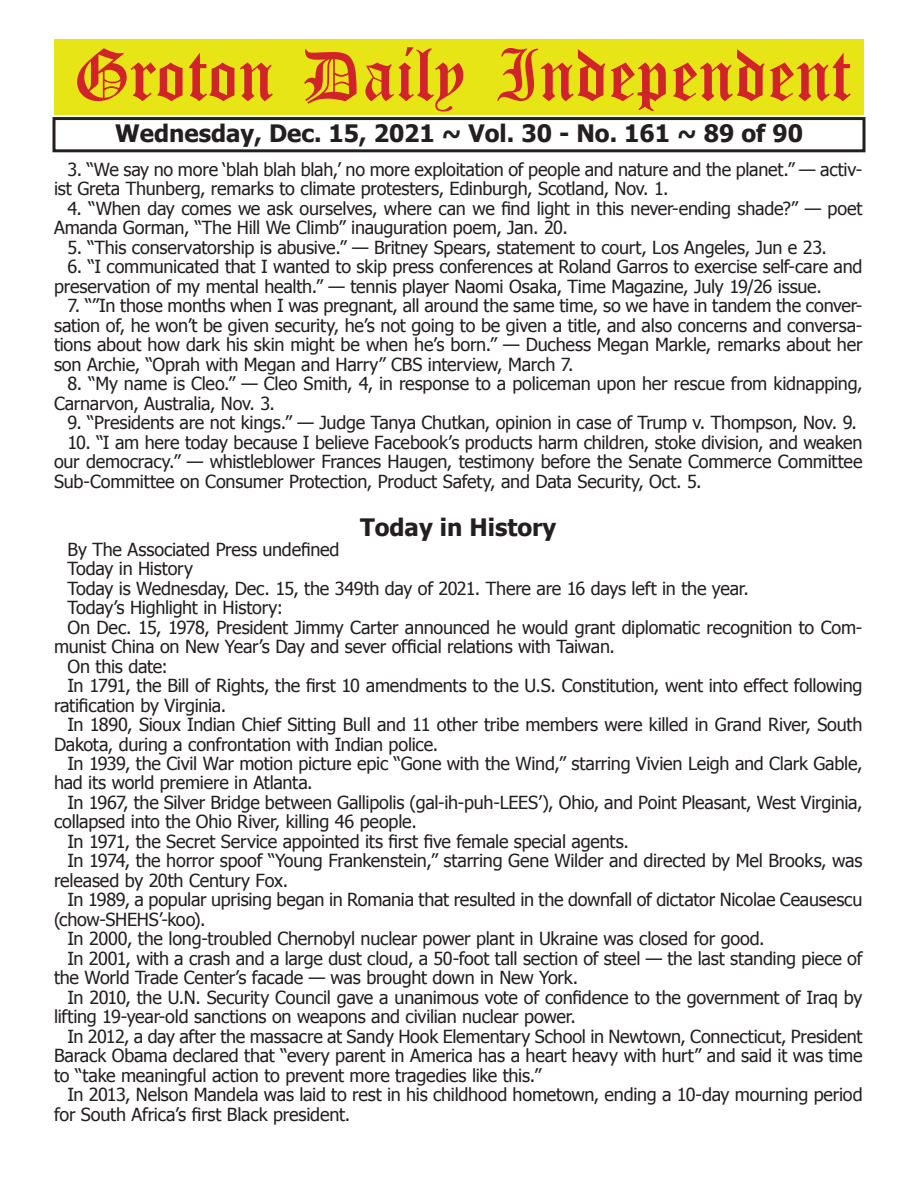
<style>
.page{position:relative;width:918px;height:1188px;background:#fff}
.page>*{position:absolute;margin:0;border:0;box-sizing:border-box;transform-origin:0 0}
.t1{font:54px "Old English Five";color:#d1232a}
.t2{font:700 24px "Tahoma";color:#231f20}
.t3{font:18px/19.5px "Tahoma";letter-spacing:-.015em;color:#231f20}
</style>
<div class="page">
<div style="left:52px;top:117px;width:814px;height:35px;border:3px solid #231f20"></div>
<div style="left:54px;top:40px;width:810px;height:75px;background:#e7e515"></div>
<h1 class="t1" style="left:73px;top:50px;width:779px">Groton Daily Independent</h1>
<h2 class="t2" style="left:115px;top:116px;width:689px">Wednesday, Dec. 15, 2021 ~ Vol. 30 - No. 161 ~ 89 of 90</h2>
<p class="t3" style="left:54px;top:159px;width:810px;text-indent:14px">3. “We say no more ‘blah blah blah,’ no more exploitation of people and nature and the planet.” — activ&shy;ist Greta Thunberg, remarks to climate protesters, Edinburgh, Scotland, Nov. 1.</p>
<p class="t3" style="left:54px;top:198px;width:810px;text-indent:14px">4. “When day comes we ask ourselves, where can we find light in this never-ending shade?” — poet<br>Amanda Gorman, “The Hill We Climb” inauguration poem, Jan. 20.</p>
<p class="t3" style="left:68px;top:237px;width:761px">5. “This conservatorship is abusive.” — Britney Spears, statement to court, Los Angeles, Jun e 23.</p>
<p class="t3" style="left:54px;top:256px;width:810px;text-indent:14px">6. “I communicated that I wanted to skip press conferences at Roland Garros to exercise self-care and preservation of my mental health.” — tennis player Naomi Osaka, Time Magazine, July 19/26 issue.</p>
<p class="t3" style="left:54px;top:295px;width:810px;text-align:justify;text-indent:14px">7. “”In those months when I was pregnant, all around the same time, so we have in tandem the conver&shy;sation of, he won’t be given security, he’s not going to be given a title, and also concerns and conversa&shy;tions about how dark his skin might be when he’s born.” — Duchess Megan Markle, remarks about her son Archie, “Oprah with Megan and Harry” CBS interview, March 7.</p>
<p class="t3" style="left:54px;top:373px;width:810px;text-indent:14px">8. “My name is Cleo.” — Cleo Smith, 4, in response to a policeman upon her rescue from kidnapping,<br>Carnarvon, Australia, Nov. 3.</p>
<p class="t3" style="left:68px;top:412px;width:791px">9. “Presidents are not kings.” — Judge Tanya Chutkan, opinion in case of Trump v. Thompson, Nov. 9.</p>
<p class="t3" style="left:54px;top:432px;width:810px;text-align:justify;text-indent:14px">10. “I am here today because I believe Facebook’s products harm children, stoke division, and weaken our democracy.” — whistleblower Frances Haugen, testimony before the Senate Commerce Committee Sub-Committee on Consumer Protection, Product Safety, and Data Security, Oct. 5.</p>
<h2 class="t2" style="left:360px;top:511px;width:198px">Today in History</h2>
<p class="t3" style="left:68px;top:538px;width:274px">By The Associated Press undefined</p>
<p class="t3" style="left:68px;top:558px;width:127px">Today in History</p>
<p class="t3" style="left:68px;top:577px;width:683px">Today is Wednesday, Dec. 15, the 349th day of 2021. There are 16 days left in the year.</p>
<p class="t3" style="left:68px;top:597px;width:217px">Today’s Highlight in History:</p>
<p class="t3" style="left:68px;top:616px;width:796px">On Dec. 15, 1978, President Jimmy Carter announced he would grant diplomatic recognition to Com-</p>
<p class="t3" style="left:54px;top:636px;width:563px">munist China on New Year’s Day and sever official relations with Taiwan.</p>
<p class="t3" style="left:68px;top:655px;width:102px">On this date:</p>
<p class="t3" style="left:68px;top:675px;width:796px">In 1791, the Bill of Rights, the first 10 amendments to the U.S. Constitution, went into effect following</p>
<p class="t3" style="left:54px;top:694px;width:174px">ratification by Virginia.</p>
<p class="t3" style="left:68px;top:714px;width:797px">In 1890, Sioux Indian Chief Sitting Bull and 11 other tribe members were killed in Grand River, South</p>
<p class="t3" style="left:54px;top:733px;width:386px">Dakota, during a confrontation with Indian police.</p>
<p class="t3" style="left:68px;top:753px;width:797px">In 1939, the Civil War motion picture epic “Gone with the Wind,” starring Vivien Leigh and Clark Gable,</p>
<p class="t3" style="left:54px;top:772px;width:260px">had its world premiere in Atlanta.</p>
<p class="t3" style="left:68px;top:792px;width:797px">In 1967, the Silver Bridge between Gallipolis (gal-ih-puh-LEES’), Ohio, and Point Pleasant, West Virginia,</p>
<p class="t3" style="left:54px;top:811px;width:364px">collapsed into the Ohio River, killing 46 people.</p>
<p class="t3" style="left:68px;top:831px;width:563px">In 1971, the Secret Service appointed its first five female special agents.</p>
<p class="t3" style="left:68px;top:850px;width:797px">In 1974, the horror spoof “Young Frankenstein,” starring Gene Wilder and directed by Mel Brooks, was</p>
<p class="t3" style="left:54px;top:870px;width:236px">released by 20th Century Fox.</p>
<p class="t3" style="left:68px;top:889px;width:797px">In 1989, a popular uprising began in Romania that resulted in the downfall of dictator Nicolae Ceausescu</p>
<p class="t3" style="left:54px;top:909px;width:153px">(chow-SHEHS’-koo).</p>
<p class="t3" style="left:68px;top:928px;width:699px">In 2000, the long-troubled Chernobyl nuclear power plant in Ukraine was closed for good.</p>
<p class="t3" style="left:68px;top:948px;width:796px">In 2001, with a crash and a large dust cloud, a 50-foot tall section of steel — the last standing piece of</p>
<p class="t3" style="left:54px;top:967px;width:526px">the World Trade Center’s facade — was brought down in New York.</p>
<p class="t3" style="left:68px;top:987px;width:796px">In 2010, the U.N. Security Council gave a unanimous vote of confidence to the government of Iraq by</p>
<p class="t3" style="left:54px;top:1006px;width:523px">lifting 19-year-old sanctions on weapons and civilian nuclear power.</p>
<p class="t3" style="left:68px;top:1026px;width:796px">In 2012, a day after the massacre at Sandy Hook Elementary School in Newtown, Connecticut, President</p>
<p class="t3" style="left:54px;top:1045px;width:810px">Barack Obama declared that “every parent in America has a heart heavy with hurt” and said it was time</p>
<p class="t3" style="left:54px;top:1065px;width:489px">to “take meaningful action to prevent more tragedies like this.”</p>
<p class="t3" style="left:68px;top:1084px;width:797px">In 2013, Nelson Mandela was laid to rest in his childhood hometown, ending a 10-day mourning period</p>
<p class="t3" style="left:54px;top:1104px;width:298px">for South Africa’s first Black president.</p>
</div>
